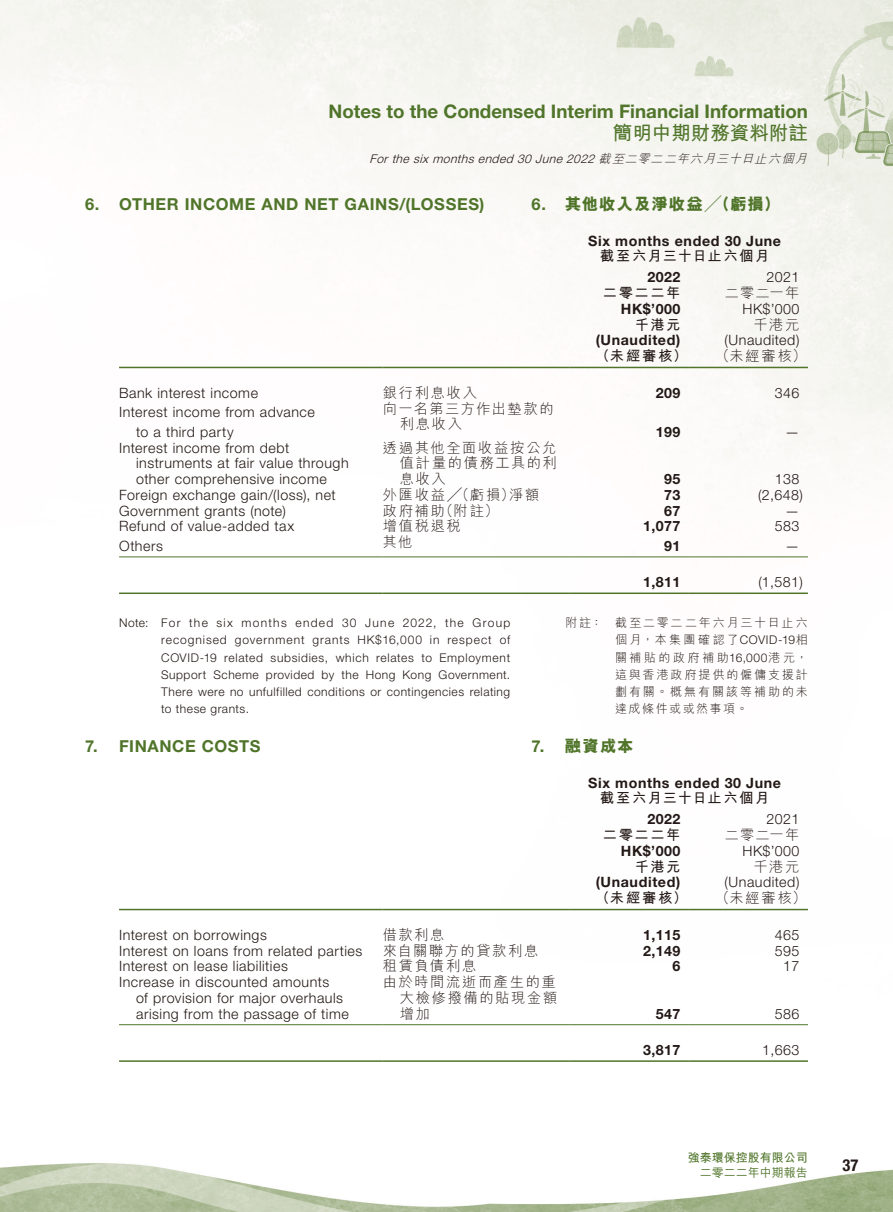
<style>
.page{position:relative;width:893px;height:1212px;background:#fff}
.page>*{position:absolute;margin:0;border:0;box-sizing:border-box;transform-origin:0 0}
.t1{font:700 19.5px "M Hei HK";color:#50752a}
.t2{font:700 18.75px "Helvetica Neue LT Std";color:#50752a}
.t3{font:700 16.5px "Helvetica Neue LT Std";letter-spacing:.035em;color:#50752a}
.t4{font:800 16.5px "M Hei HK";letter-spacing:.055em;color:#50752a}
.t5{font:700 condensed 16.5px "Helvetica Neue LT Std";color:#231916}
.t6{font:300 14.25px/15.8px "Helvetica Neue LT Std";letter-spacing:.035em;color:#231916}
.t7{font:300 14.25px/15.8px "M Hei HK";letter-spacing:.115em;color:#231916;text-align:justify}
.t8{font:700 14.25px "Helvetica Neue LT Std";letter-spacing:.04em;color:#231916}
.t9{font:700 14.25px "M Hei HK";letter-spacing:.11em;color:#231916}
.t10{font:300 12px/17.2px "Helvetica Neue LT Std";letter-spacing:.04em;color:#231916;text-align:justify}
.t11{font:300 12px/17.2px "M Hei HK";letter-spacing:.16em;color:#231916;text-align:justify}
.t12{font:italic 300 12px "Helvetica Neue LT Std";color:#231916}
.t13{font:700 12px "M Hei HK";color:#50752a}
.t14{font:500 12px "M Hei HK";color:#50752a}
.s1{font-family:"M Hei HK"}
.s2{font-family:"Helvetica Neue LT Std";font-weight:700}
.s3{font-family:"Helvetica Neue LT Std"}
</style>
<div class="page">
<img style="left:0;top:0;width:893px;height:1212px">
<hr style="left:119px;top:367px;width:264px;height:1px;background:#50752a">
<hr style="left:383px;top:367px;width:187px;height:1px;background:#50752a">
<hr style="left:570px;top:367px;width:119px;height:1px;background:#50752a">
<hr style="left:689px;top:367px;width:119px;height:1px;background:#50752a">
<hr style="left:119px;top:556px;width:264px;height:1px;background:#50752a">
<hr style="left:383px;top:556px;width:187px;height:1px;background:#50752a">
<hr style="left:570px;top:556px;width:119px;height:1px;background:#50752a">
<hr style="left:689px;top:556px;width:119px;height:1px;background:#50752a">
<hr style="left:119px;top:592px;width:264px;height:2px;background:#50752a">
<hr style="left:383px;top:592px;width:187px;height:2px;background:#50752a">
<hr style="left:570px;top:592px;width:119px;height:2px;background:#50752a">
<hr style="left:689px;top:592px;width:119px;height:2px;background:#50752a">
<hr style="left:119px;top:909px;width:264px;height:1px;background:#50752a">
<hr style="left:383px;top:909px;width:187px;height:1px;background:#50752a">
<hr style="left:570px;top:909px;width:119px;height:1px;background:#50752a">
<hr style="left:689px;top:909px;width:119px;height:1px;background:#50752a">
<hr style="left:119px;top:1024px;width:264px;height:1px;background:#50752a">
<hr style="left:383px;top:1024px;width:187px;height:1px;background:#50752a">
<hr style="left:570px;top:1024px;width:119px;height:1px;background:#50752a">
<hr style="left:689px;top:1024px;width:119px;height:1px;background:#50752a">
<hr style="left:119px;top:1060px;width:264px;height:2px;background:#50752a">
<hr style="left:383px;top:1060px;width:187px;height:2px;background:#50752a">
<hr style="left:570px;top:1060px;width:119px;height:2px;background:#50752a">
<hr style="left:689px;top:1060px;width:119px;height:2px;background:#50752a">
<h2 class="t2" style="left:329px;top:99px;width:481px">Notes to the Condensed Interim Financial Information</h2>
<h1 class="t1" style="left:613px;top:119px;width:196px">簡明中期財務資料附註</h1>
<p class="t12" style="left:370px;top:151px;width:442px">Forthe sixmonthsended 30 June 2022 <span class="s1">截至二零二二年六月三十日止六個月</span></p>
<p class="t3" style="left:85px;top:194px;width:401px">6. OTHER INCOME AND NET GAINS/(LOSSES)</p>
<p class="t4" style="left:531px;top:196px;width:250px"><span class="s2">6.</span> 其他收入及淨收益╱（虧損）</p>
<p class="t8" style="left:588px;top:232px;width:194px">Six months ended 30 June</p>
<p class="t9" style="left:600px;top:246px;width:171px">截至六月三十日止六個月</p>
<p class="t8" style="left:647px;top:268px;width:34px">2022</p>
<p class="t6" style="left:766px;top:269px;width:34px">2021</p>
<p class="t9" style="left:603px;top:282px;width:79px">二零二二年</p>
<p class="t7" style="left:725px;top:285px;width:76px">二零二一年</p>
<p class="t8" style="left:621px;top:300px;width:61px">HK$’000</p>
<p class="t6" style="left:742px;top:301px;width:58px">HK$’000</p>
<p class="t9" style="left:635px;top:314px;width:47px">千港元</p>
<p class="t7" style="left:754px;top:316px;width:47px">千港元</p>
<p class="t8" style="left:596px;top:331px;width:86px">(Unaudited)</p>
<p class="t6" style="left:725px;top:332px;width:76px">(Unaudited)</p>
<p class="t9" style="left:596px;top:345px;width:93px">（未經審核）</p>
<p class="t7" style="left:715px;top:348px;width:93px">（未經審核）</p>
<p class="t6" style="left:119px;top:385px;width:141px">Bank interest income</p>
<p class="t7" style="left:383px;top:385px;width:96px">銀行利息收入</p>
<p class="t8" style="left:656px;top:384px;width:26px">209</p>
<p class="t6" style="left:775px;top:385px;width:26px">346</p>
<p class="t6" style="left:136px;top:402px;width:180px;line-height:19.5px;text-indent:-17px">Interest income from advance to a third party</p>
<p class="t7" style="left:400px;top:400px;width:155px;text-indent:-17px">向一名第三方作出墊款的利息收入</p>
<p class="t8" style="left:656px;top:423px;width:26px">199</p>
<p class="t6" style="left:785px;top:424px;width:16px">—</p>
<p class="t6" style="left:136px;top:439px;width:214px;text-indent:-17px">Interest income from debt instruments at fair value through other comprehensive income</p>
<p class="t7" style="left:400px;top:439px;width:159px;text-indent:-17px">透過其他全面收益按公允值計量的債務工具的利息收入</p>
<p class="t8" style="left:664px;top:470px;width:18px">95</p>
<p class="t6" style="left:775px;top:471px;width:26px">138</p>
<p class="t6" style="left:119px;top:487px;width:218px">Foreign exchange gain/(loss), net</p>
<p class="t7" style="left:383px;top:486px;width:158px">外匯收益╱（虧損）淨額</p>
<p class="t8" style="left:664px;top:486px;width:18px">73</p>
<p class="t6" style="left:758px;top:487px;width:46px">(2,648)</p>
<p class="t6" style="left:119px;top:502px;width:168px">Government grants (note)</p>
<p class="t7" style="left:383px;top:502px;width:117px">政府補助（附註）</p>
<p class="t8" style="left:664px;top:502px;width:18px">67</p>
<p class="t6" style="left:785px;top:502px;width:16px">—</p>
<p class="t6" style="left:119px;top:518px;width:177px">Refund of value-added tax</p>
<p class="t7" style="left:383px;top:518px;width:80px">增值稅退稅</p>
<p class="t8" style="left:643px;top:517px;width:39px">1,077</p>
<p class="t6" style="left:775px;top:518px;width:26px">583</p>
<p class="t6" style="left:119px;top:538px;width:45px">Others</p>
<p class="t7" style="left:383px;top:534px;width:31px">其他</p>
<p class="t8" style="left:664px;top:537px;width:18px">91</p>
<p class="t6" style="left:785px;top:538px;width:16px">—</p>
<p class="t8" style="left:643px;top:573px;width:39px">1,811</p>
<p class="t6" style="left:758px;top:574px;width:46px">(1,581)</p>
<p class="t10" style="left:161px;top:614px;width:351px;text-indent:-42px">Note: For the six months ended 30 June 2022, the Group recognised government grants HK$16,000 in respect of COVID-19 related subsidies, which relates to Employment Support Scheme provided by the Hong Kong Government.<br>There were no unfulfilled conditions or contingencies relating to these grants.</p>
<p class="t3" style="left:85px;top:736px;width:177px">7. FINANCE COSTS</p>
<p class="t8" style="left:588px;top:774px;width:194px">Six months ended 30 June</p>
<p class="t9" style="left:600px;top:788px;width:171px">截至六月三十日止六個月</p>
<p class="t8" style="left:647px;top:810px;width:34px">2022</p>
<p class="t6" style="left:766px;top:811px;width:34px">2021</p>
<p class="t9" style="left:603px;top:824px;width:79px">二零二二年</p>
<p class="t7" style="left:725px;top:827px;width:76px">二零二一年</p>
<p class="t8" style="left:621px;top:842px;width:61px">HK$’000</p>
<p class="t6" style="left:742px;top:843px;width:58px">HK$’000</p>
<p class="t9" style="left:635px;top:856px;width:47px">千港元</p>
<p class="t7" style="left:754px;top:858px;width:47px">千港元</p>
<p class="t8" style="left:596px;top:873px;width:86px">(Unaudited)</p>
<p class="t6" style="left:725px;top:874px;width:76px">(Unaudited)</p>
<p class="t9" style="left:596px;top:887px;width:93px">（未經審核）</p>
<p class="t7" style="left:715px;top:890px;width:93px">（未經審核）</p>
<p class="t6" style="left:119px;top:927px;width:149px">Interest on borrowings</p>
<p class="t7" style="left:383px;top:927px;width:63px">借款利息</p>
<p class="t8" style="left:643px;top:926px;width:39px">1,115</p>
<p class="t6" style="left:775px;top:927px;width:26px">465</p>
<p class="t6" style="left:119px;top:942px;width:245px">Interest on loans from related parties</p>
<p class="t7" style="left:383px;top:942px;width:157px">來自關聯方的貸款利息</p>
<p class="t8" style="left:643px;top:942px;width:39px">2,149</p>
<p class="t6" style="left:775px;top:942px;width:26px">595</p>
<p class="t6" style="left:119px;top:958px;width:170px">Interest on lease liabilities</p>
<p class="t7" style="left:383px;top:958px;width:95px">租賃負債利息</p>
<p class="t8" style="left:672px;top:957px;width:9px">6</p>
<p class="t6" style="left:783px;top:958px;width:18px">17</p>
<p class="t6" style="left:136px;top:974px;width:214px;text-indent:-17px">Increase in discounted amounts<br>of provision for major overhauls arising from the passage of time</p>
<p class="t7" style="left:400px;top:974px;width:159px;text-indent:-17px">由於時間流逝而產生的重大檢修撥備的貼現金額增加</p>
<p class="t11" style="left:615px;top:614px;width:194px;text-indent:-49px">附註： 截至二零二二年六月三十日止六個月，本集團確認了<span class="s3">COVID-19</span>相關補貼的政府補助<span class="s3">16,000</span>港元，這與香港政府提供的僱傭支援計劃有關。概無有關該等補助的未達成條件或或然事項。</p>
<p class="t4" style="left:531px;top:738px;width:104px"><span class="s2">7.</span> 融資成本</p>
<p class="t8" style="left:656px;top:1005px;width:26px">547</p>
<p class="t6" style="left:775px;top:1005px;width:26px">586</p>
<p class="t8" style="left:643px;top:1041px;width:39px">3,817</p>
<p class="t6" style="left:762px;top:1041px;width:39px">1,663</p>
<p class="t13" style="left:688px;top:1149px;width:121px">強泰環保控股有限公司</p>
<p class="t14" style="left:700px;top:1163px;width:109px">二零二二年中期報告</p>
<p class="t5" style="left:842px;top:1155px;width:17px">37</p>
</div>
